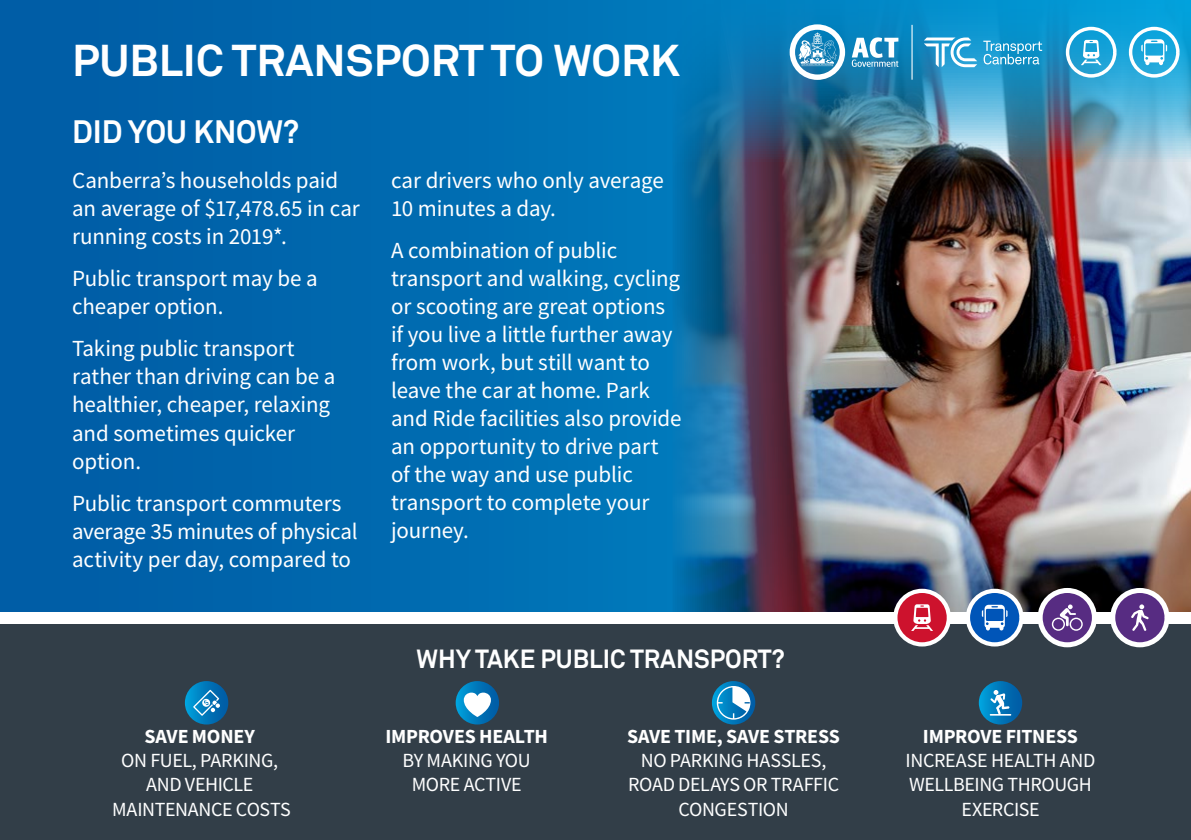
<style>
.page{position:relative;width:1191px;height:840px;background:#fff}
.page>*{position:absolute;margin:0;border:0;box-sizing:border-box;transform-origin:0 0}
.Heading_1{font:700 44px "Akkurat";color:#fff}
.Heading_2{font:700 32px "Akkurat";color:#fff;scale:.95 1}
.Heading_2-2{font:700 26px "Akkurat";color:#fff;scale:.95 1}
.Body{font:23px/28px "Source Sans Pro";letter-spacing:-.005em;color:#fff}
.Why_text{font:20px/24px "Source Sans Pro";letter-spacing:-.02em;color:#fff;text-align:center}
.s1{font-weight:700}
</style>
<div class="page">
<svg style="left:0;top:0;width:672px;height:611px;background:#0068ae"></svg>
<img style="left:672px;top:0;width:519px;height:611px">
<div style="left:0;top:618px;width:1191px;height:221px;background:#323e48"></div>
<svg style="left:789px;top:24px;width:56px;height:56px"></svg>
<svg style="left:851px;top:37px;width:47px;height:30px"></svg>
<svg style="left:983px;top:41px;width:59px;height:23px"></svg>
<svg style="left:924px;top:37px;width:53px;height:30px"></svg>
<hr style="left:911px;top:25px;width:1px;height:55px;background:#fff">
<div style="left:0;top:611px;width:1191px;height:12px;background:#fff"></div>
<div style="left:1065px;top:27px;width:51px;height:51px;border:3px solid #fff;border-radius:50%"></div>
<svg style="left:1080px;top:40px;width:21px;height:25px"></svg>
<div style="left:1128px;top:27px;width:51px;height:51px;border:3px solid #fff;border-radius:50%"></div>
<svg style="left:1141px;top:39px;width:26px;height:26px"></svg>
<svg style="left:185px;top:680px;width:43px;height:44px"></svg>
<svg style="left:193px;top:689px;width:27px;height:26px"></svg>
<svg style="left:455px;top:680px;width:44px;height:44px"></svg>
<svg style="left:464px;top:692px;width:27px;height:24px"></svg>
<svg style="left:712px;top:680px;width:43px;height:44px"></svg>
<svg style="left:717px;top:685px;width:33px;height:34px"></svg>
<svg style="left:978px;top:680px;width:44px;height:44px"></svg>
<svg style="left:989px;top:689px;width:22px;height:26px"></svg>
<svg style="left:893px;top:588px;width:58px;height:58px;fill:#cd122d"></svg>
<svg style="left:911px;top:604px;width:22px;height:26px"></svg>
<svg style="left:1037px;top:587px;width:60px;height:60px;fill:#572c82"></svg>
<svg style="left:1051px;top:604px;width:31px;height:26px"></svg>
<svg style="left:965px;top:588px;width:58px;height:58px;fill:#0055b8"></svg>
<svg style="left:981px;top:604px;width:26px;height:26px"></svg>
<svg style="left:1110px;top:587px;width:59px;height:60px;fill:#572c82"></svg>
<svg style="left:1131px;top:604px;width:17px;height:26px"></svg>
<p class="Heading_1" style="left:72px;top:33px;width:609px">PUBLIC TRANSPORT TO WORK</p>
<p class="Heading_2" style="left:72px;top:111px;width:240px">DID YOU KNOW?</p>
<p class="Body" style="left:72px;top:166px;width:289px">Canberra’s households paid an average of $17,478.65 in car running costs in 2019*.</p>
<p class="Body" style="left:72px;top:264px;width:247px">Public transport may be a cheaper option.</p>
<p class="Body" style="left:72px;top:334px;width:265px">Taking public transport rather than driving can be a healthier, cheaper, relaxing and sometimes quicker option.</p>
<p class="Body" style="left:72px;top:488px;width:287px">Public transport commuters average 35 minutes of physical activity per day, compared to</p>
<p class="Body" style="left:391px;top:166px;width:274px">car drivers who only average<br>10 minutes a day.</p>
<p class="Body" style="left:391px;top:236px;width:292px">A combination of public transport and walking, cycling or scooting are great options if you live a little further away from work, but still want to leave the car at home. Park and Ride facilities also provide an opportunity to drive part of the way and use public transport to complete your journey.</p>
<p class="Heading_2-2" style="left:416px;top:642px;width:389px">WHY TAKE PUBLIC TRANSPORT?</p>
<p class="Why_text" style="left:112px;top:724px;width:180px"><span class="s1">SAVE MONEY<br></span>ON FUEL, PARKING,<br>AND VEHICLE<br>MAINTENANCE COSTS</p>
<p class="Why_text" style="left:385px;top:724px;width:164px"><span class="s1">IMPROVES HEALTH<br></span>BY MAKING YOU<br>MORE ACTIVE</p>
<p class="Why_text" style="left:627px;top:724px;width:214px"><span class="s1">SAVE TIME, SAVE STRESS<br></span>NO PARKING HASSLES,<br>ROAD DELAYS OR TRAFFIC<br>CONGESTION</p>
<p class="Why_text" style="left:905px;top:724px;width:191px"><span class="s1">IMPROVE FITNESS<br></span>INCREASE HEALTH AND<br>WELLBEING THROUGH<br>EXERCISE</p>
</div>
